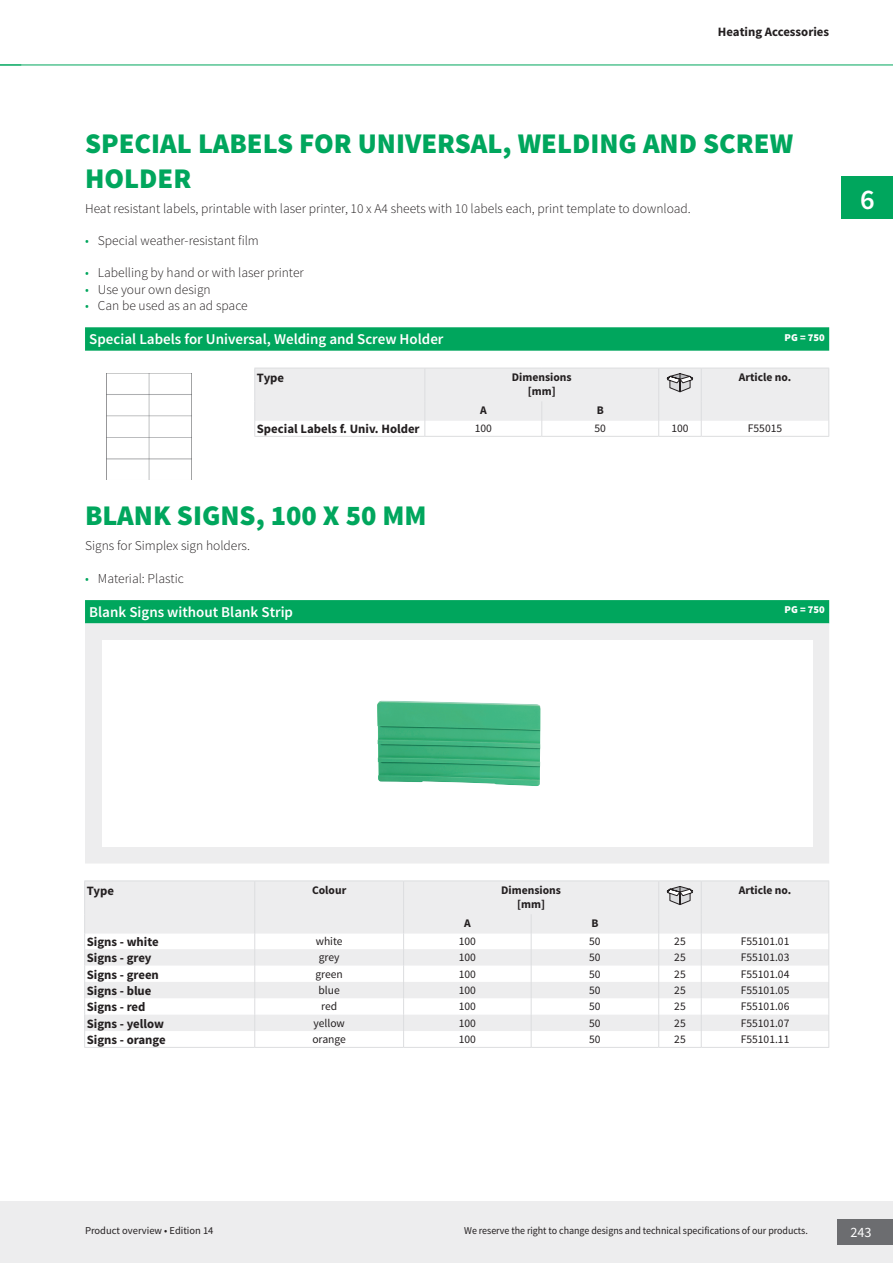
<style>
.page{position:relative;width:893px;height:1263px;background:#fff}
.page>*{position:absolute;margin:0;border:0;box-sizing:border-box;transform-origin:0 0}
.t1{font:900 28.5px/34.2px "Source Sans Pro";color:#00a65d}
.t2{font:600 28.5px "Source Sans Pro";color:#fff}
.t3{font:600 15px "Source Sans Pro";color:#fff}
.t4{font:14.25px "Source Sans Pro";color:#fff}
.t5{font:300 13.5px "Source Sans Pro";color:#231f20}
.t6{font:700 12.75px "Source Sans Pro";color:#231f20}
.t7{font:700 11.7px/14px "Source Sans Pro";color:#231f20;text-align:center}
.t8{font:11.55px "Source Sans Pro";color:#231f20}
.t9{font:10.5px "Source Sans Pro";letter-spacing:-.005em;color:#231f20;scale:.95 1}
.t10{font:10.5px "Source Sans Pro";letter-spacing:-.005em;color:#231f20}
.t11{font:900 10.5px "Source Sans Pro";color:#fff}
.s1{color:#00a65d}
</style>
<div class="page">
<div style="left:0;top:1201px;width:893px;height:62px;background:#ededee"></div>
<div style="left:842px;top:176px;width:51px;height:43px;background:#00a65d"></div>
<div style="left:838px;top:1219px;width:55px;height:26px;background:#6c6d70"></div>
<hr style="left:0;top:65px;width:893px;height:1px;background:#00a65d">
<svg style="left:0;top:65px;width:21px;height:1px"></svg>
<svg style="left:85px;top:327px;width:744px;height:24px;background:#06a861"></svg>
<hr style="left:254px;top:436px;width:171px;height:1px;background:#dcdddf">
<hr style="left:425px;top:436px;width:117px;height:1px;background:#dcdddf">
<hr style="left:542px;top:436px;width:117px;height:1px;background:#dcdddf">
<hr style="left:659px;top:436px;width:42px;height:1px;background:#dcdddf">
<hr style="left:701px;top:436px;width:128px;height:1px;background:#dcdddf">
<svg style="left:254px;top:368px;width:575px;height:68px"></svg>
<div style="left:85px;top:600px;width:744px;height:23px;background:#00a65d"></div>
<div style="left:85px;top:623px;width:744px;height:240px;background:#ededee"></div>
<div style="left:102px;top:640px;width:710px;height:206px;background:#fff"></div>
<img style="left:377px;top:701px;width:163px;height:85px">
<svg style="left:85px;top:881px;width:743px;height:150px;fill:#ededee"></svg>
<hr style="left:84px;top:880px;width:171px;height:1px;background:#dcdddf">
<hr style="left:84px;top:881px;width:1px;height:33px;background:#dcdddf">
<hr style="left:255px;top:880px;width:149px;height:1px;background:#dcdddf">
<hr style="left:254px;top:881px;width:1px;height:33px;background:#dcdddf">
<hr style="left:404px;top:880px;width:127px;height:1px;background:#dcdddf">
<hr style="left:403px;top:881px;width:1px;height:33px;background:#dcdddf">
<hr style="left:531px;top:880px;width:128px;height:1px;background:#dcdddf">
<hr style="left:659px;top:880px;width:42px;height:1px;background:#dcdddf">
<hr style="left:658px;top:881px;width:1px;height:33px;background:#dcdddf">
<hr style="left:701px;top:880px;width:128px;height:1px;background:#dcdddf">
<hr style="left:701px;top:881px;width:1px;height:33px;background:#dcdddf">
<hr style="left:828px;top:881px;width:1px;height:33px;background:#dcdddf">
<svg style="left:84px;top:914px;width:1px;height:133px"></svg>
<svg style="left:254px;top:914px;width:1px;height:133px"></svg>
<svg style="left:403px;top:914px;width:1px;height:133px"></svg>
<svg style="left:531px;top:914px;width:1px;height:133px"></svg>
<svg style="left:658px;top:914px;width:1px;height:133px"></svg>
<svg style="left:701px;top:914px;width:1px;height:133px"></svg>
<svg style="left:828px;top:914px;width:1px;height:133px"></svg>
<hr style="left:84px;top:1047px;width:171px;height:1px;background:#dcdddf">
<hr style="left:255px;top:1047px;width:149px;height:1px;background:#dcdddf">
<hr style="left:404px;top:1047px;width:127px;height:1px;background:#dcdddf">
<hr style="left:531px;top:1047px;width:128px;height:1px;background:#dcdddf">
<hr style="left:659px;top:1047px;width:42px;height:1px;background:#dcdddf">
<hr style="left:701px;top:1047px;width:128px;height:1px;background:#dcdddf">
<svg style="left:666px;top:886px;width:28px;height:20px"></svg>
<img style="left:106px;top:373px;width:86px;height:107px">
<p class="t6" style="left:718px;top:24px;width:113px">Heating Accessories</p>
<h1 class="t1" style="left:85px;top:128px;width:710px">SPECIAL LABELS FOR UNIVERSAL, WELDING AND SCREW<br>HOLDER</h1>
<p class="t5" style="left:85px;top:200px;width:607px">Heat resistant labels, printable with laser printer, 10 x A4 sheets with 10 labels each, print template to download.</p>
<p class="t5" style="left:85px;top:232px;width:175px"><span class="s1">•</span> Special weather-resistant film</p>
<p class="t5" style="left:85px;top:265px;width:220px"><span class="s1">•</span> Labelling by hand or with laser printer</p>
<p class="t5" style="left:85px;top:281px;width:127px"><span class="s1">•</span> Use your own design</p>
<p class="t5" style="left:85px;top:297px;width:164px"><span class="s1">•</span> Can be used as an ad space</p>
<p class="t3" style="left:89px;top:330px;width:356px">Special Labels for Universal, Welding and Screw Holder</p>
<p class="t11" style="left:785px;top:330px;width:42px">PG = 750</p>
<p class="t6" style="left:257px;top:369px;width:29px">Type</p>
<p class="t7" style="left:512px;top:371px;width:61px">Dimensions [mm]</p>
<p class="t7" style="left:739px;top:371px;width:54px">Article no.</p>
<p class="t7" style="left:480px;top:404px;width:8px">A</p>
<p class="t7" style="left:597px;top:404px;width:9px">B</p>
<p class="t6" style="left:257px;top:420px;width:164px">Special Labels f. Univ. Holder</p>
<p class="t8" style="left:475px;top:421px;width:19px">100</p>
<p class="t8" style="left:594px;top:421px;width:13px">50</p>
<p class="t8" style="left:671px;top:421px;width:19px">100</p>
<p class="t8" style="left:748px;top:421px;width:36px">F55015</p>
<h1 class="t1" style="left:85px;top:500px;width:343px">BLANK SIGNS, 100 X 50 MM</h1>
<p class="t5" style="left:85px;top:537px;width:166px">Signs for Simplex sign holders.</p>
<p class="t5" style="left:85px;top:570px;width:100px"><span class="s1">•</span> Material: Plastic</p>
<p class="t3" style="left:89px;top:602px;width:205px">Blank Signs without Blank Strip</p>
<p class="t11" style="left:785px;top:603px;width:42px">PG = 750</p>
<h1 class="t2" style="left:860px;top:182px;width:16px">6</h1>
<p class="t6" style="left:87px;top:882px;width:29px">Type</p>
<p class="t7" style="left:312px;top:883px;width:36px">Colour</p>
<p class="t7" style="left:501px;top:883px;width:61px">Dimensions [mm]</p>
<p class="t7" style="left:739px;top:883px;width:54px">Article no.</p>
<p class="t7" style="left:464px;top:917px;width:8px">A</p>
<p class="t7" style="left:591px;top:917px;width:9px">B</p>
<p class="t6" style="left:87px;top:933px;width:73px">Signs - white</p>
<p class="t8" style="left:316px;top:934px;width:28px">white</p>
<p class="t8" style="left:459px;top:934px;width:19px">100</p>
<p class="t8" style="left:589px;top:934px;width:13px">50</p>
<p class="t8" style="left:674px;top:934px;width:13px">25</p>
<p class="t8" style="left:741px;top:934px;width:50px">F55101.01</p>
<p class="t6" style="left:87px;top:950px;width:66px">Signs - grey</p>
<p class="t8" style="left:319px;top:950px;width:22px">grey</p>
<p class="t8" style="left:459px;top:950px;width:19px">100</p>
<p class="t8" style="left:589px;top:950px;width:13px">50</p>
<p class="t8" style="left:674px;top:950px;width:13px">25</p>
<p class="t8" style="left:741px;top:950px;width:50px">F55101.03</p>
<p class="t6" style="left:87px;top:966px;width:74px">Signs - green</p>
<p class="t8" style="left:315px;top:967px;width:29px">green</p>
<p class="t8" style="left:459px;top:967px;width:19px">100</p>
<p class="t8" style="left:589px;top:967px;width:13px">50</p>
<p class="t8" style="left:674px;top:967px;width:13px">25</p>
<p class="t8" style="left:741px;top:967px;width:50px">F55101.04</p>
<p class="t6" style="left:87px;top:982px;width:66px">Signs - blue</p>
<p class="t8" style="left:318px;top:983px;width:23px">blue</p>
<p class="t8" style="left:459px;top:983px;width:19px">100</p>
<p class="t8" style="left:589px;top:983px;width:13px">50</p>
<p class="t8" style="left:674px;top:983px;width:13px">25</p>
<p class="t8" style="left:741px;top:983px;width:50px">F55101.05</p>
<p class="t6" style="left:87px;top:999px;width:60px">Signs - red</p>
<p class="t8" style="left:321px;top:999px;width:18px">red</p>
<p class="t8" style="left:459px;top:999px;width:19px">100</p>
<p class="t8" style="left:589px;top:999px;width:13px">50</p>
<p class="t8" style="left:674px;top:999px;width:13px">25</p>
<p class="t8" style="left:741px;top:999px;width:50px">F55101.06</p>
<p class="t6" style="left:87px;top:1015px;width:79px">Signs - yellow</p>
<p class="t8" style="left:313px;top:1016px;width:33px">yellow</p>
<p class="t8" style="left:459px;top:1016px;width:19px">100</p>
<p class="t8" style="left:589px;top:1016px;width:13px">50</p>
<p class="t8" style="left:674px;top:1016px;width:13px">25</p>
<p class="t8" style="left:741px;top:1016px;width:50px">F55101.07</p>
<p class="t6" style="left:87px;top:1031px;width:80px">Signs - orange</p>
<p class="t8" style="left:312px;top:1032px;width:35px">orange</p>
<p class="t8" style="left:459px;top:1032px;width:19px">100</p>
<p class="t8" style="left:589px;top:1032px;width:13px">50</p>
<p class="t8" style="left:674px;top:1032px;width:13px">25</p>
<p class="t8" style="left:741px;top:1032px;width:50px">F55101.11</p>
<p class="t10" style="left:85px;top:1224px;width:130px">Product overview • Edition 14</p>
<p class="t9" style="left:464px;top:1224px;width:363px">We reserve the right to change designs and technical specifications of our products.</p>
<p class="t4" style="left:850px;top:1223px;width:23px">243</p>
</div>
